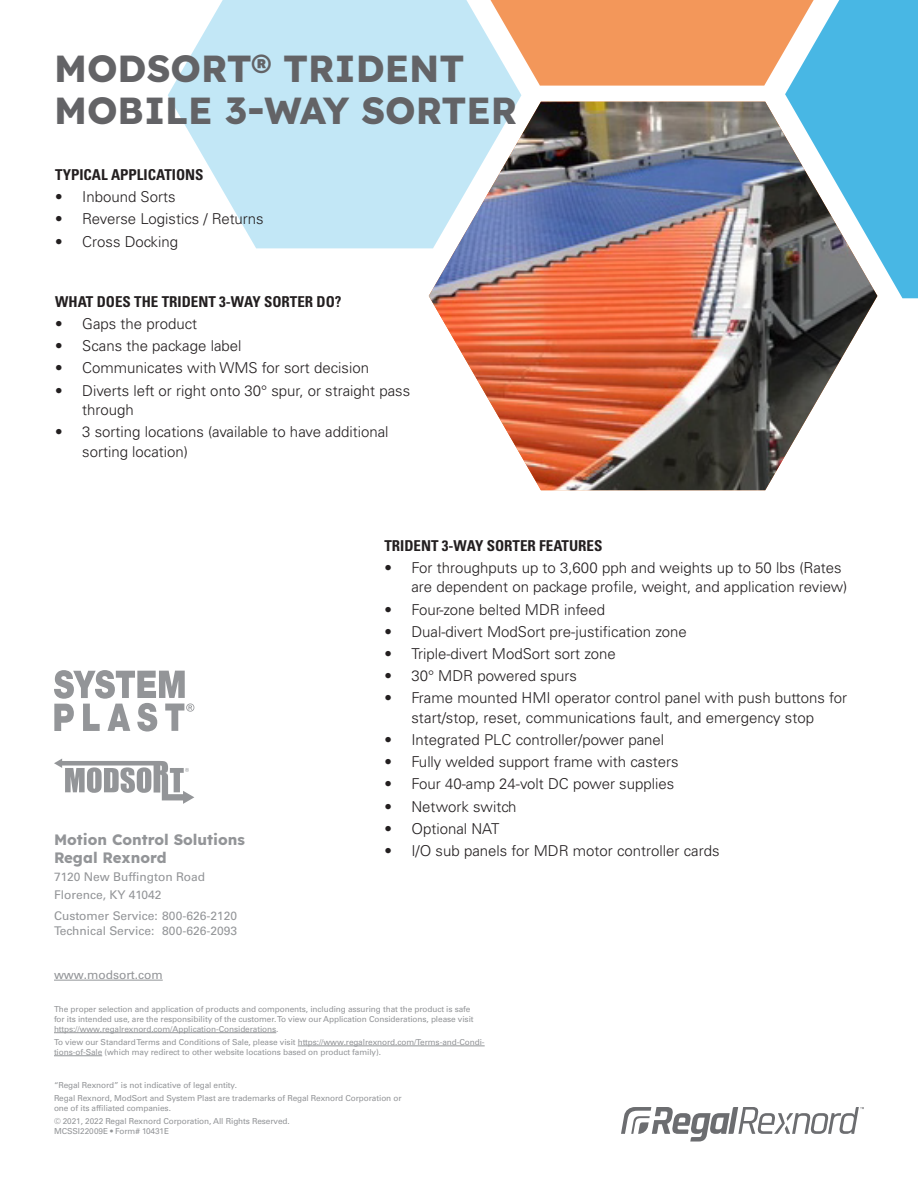
<style>
.page{position:relative;width:918px;height:1188px;background:#fff}
.page>*{position:absolute;margin:0;border:0;box-sizing:border-box;transform-origin:0 0}
.t1{font:700 37.5px/42px "Lexend";color:#636366}
.t2{font:300 15px/19.5px "Univers LT Std";color:#231f20}
.Default_Body_Section{font:700 condensed 15px "Univers LT Std";color:#231f20}
.Regal_Division_Brand{font:700 15px/18px "Lexend";color:#939598}
.Contact_Information{font:12px "Univers LT Std";color:#939598}
.Application_Consider{font:8.25px/9.9px "Univers LT Std";letter-spacing:-.01em;color:#939598}
</style>
<div class="page">
<svg style="left:621px;top:1107px;width:243px;height:35px"></svg>
<hr style="left:54px;top:1032px;width:222px;height:1px;background:#939598">
<hr style="left:298px;top:1046px;width:187px;height:1px;background:#939598">
<hr style="left:54px;top:1056px;width:48px;height:1px;background:#939598">
<hr style="left:54px;top:980px;width:109px;height:1px;background:#939598">
<svg style="left:168px;top:0;width:260px;height:248px;background:#cbeaf7"></svg>
<svg style="left:428px;top:0;width:490px;height:298px"></svg>
<img style="left:429px;top:102px;width:448px;height:388px">
<svg style="left:54px;top:670px;width:140px;height:62px"></svg>
<svg style="left:54px;top:759px;width:140px;height:45px"></svg>
<p class="t1" style="left:54px;top:45px;width:465px">MODSORT® TRIDENT<br>MOBILE 3-WAY SORTER</p>
<p class="Default_Body_Section" style="left:55px;top:166px;width:150px">TYPICAL APPLICATIONS</p>
<p class="t2" style="left:55px;top:187px;width:122px">• Inbound Sorts</p>
<p class="t2" style="left:55px;top:209px;width:210px">• Reverse Logistics / Returns</p>
<p class="t2" style="left:55px;top:232px;width:124px">• Cross Docking</p>
<p class="Default_Body_Section" style="left:55px;top:292px;width:288px">WHAT DOES THE TRIDENT 3-WAY SORTER DO?</p>
<p class="t2" style="left:55px;top:314px;width:144px">• Gaps the product</p>
<p class="t2" style="left:55px;top:336px;width:188px">• Scans the package label</p>
<p class="t2" style="left:55px;top:358px;width:315px">• Communicates with WMS for sort decision</p>
<p class="t2" style="left:82px;top:381px;width:330px;text-indent:-27px">• Diverts left or right onto 30° spur, or straight pass through</p>
<p class="t2" style="left:82px;top:422px;width:308px;text-indent:-27px">• 3 sorting locations (available to have additional sorting location)</p>
<p class="Regal_Division_Brand" style="left:54px;top:830px;width:192px">Motion Control Solutions<br>Regal Rexnord</p>
<p class="Contact_Information" style="left:54px;top:870px;width:153px">7120 New Buffington Road</p>
<p class="Contact_Information" style="left:54px;top:887px;width:109px">Florence, KY 41042</p>
<p class="Contact_Information" style="left:54px;top:909px;width:185px">Customer Service: 800-626-2120</p>
<p class="Contact_Information" style="left:54px;top:924px;width:185px">Technical Service: 800-626-2093</p>
<p class="Contact_Information" style="left:54px;top:967px;width:110px">www.modsort.com</p>
<p class="Default_Body_Section" style="left:384px;top:536px;width:220px">TRIDENT 3-WAY SORTER FEATURES</p>
<p class="t2" style="left:411px;top:558px;width:438px;text-indent:-27px">• For throughputs up to 3,600 pph and weights up to 50 lbs (Rates are dependent on package profile, weight, and application review)</p>
<p class="t2" style="left:384px;top:600px;width:222px">• Four-zone belted MDR infeed</p>
<p class="t2" style="left:384px;top:622px;width:304px">• Dual-divert ModSort pre-justification zone</p>
<p class="t2" style="left:384px;top:644px;width:233px">• Triple-divert ModSort sort zone</p>
<p class="t2" style="left:384px;top:666px;width:194px">• 30° MDR powered spurs</p>
<p class="t2" style="left:384px;top:688px;width:464px;text-align:center">• Frame mounted HMI operator control panel with push buttons for start/stop, reset, communications fault, and emergency stop</p>
<p class="t2" style="left:384px;top:730px;width:281px">• Integrated PLC controller/power panel</p>
<p class="t2" style="left:384px;top:752px;width:296px">• Fully welded support frame with casters</p>
<p class="t2" style="left:384px;top:774px;width:291px">• Four 40-amp 24-volt DC power supplies</p>
<p class="t2" style="left:384px;top:797px;width:134px">• Network switch</p>
<p class="t2" style="left:384px;top:819px;width:117px">• Optional NAT</p>
<p class="t2" style="left:384px;top:841px;width:337px">• I/O sub panels for MDR motor controller cards</p>
<p class="Application_Consider" style="left:54px;top:1004px;width:421px">The proper selection and application of products and components, including assuring that the product is safe for its intended use, are the responsibility of the customer. To view our Application Considerations, please visit https://www.regalrexnord.com/Application-Considerations.</p>
<p class="Application_Consider" style="left:54px;top:1037px;width:432px">To view our Standard Terms and Conditions of Sale, please visit https://www.regalrexnord.com/Terms-and-Condi&shy;tions-of-Sale (which may redirect to other website locations based on product family).</p>
<p class="Application_Consider" style="left:54px;top:1080px;width:184px">“Regal Rexnord” is not indicative of legal entity.</p>
<p class="Application_Consider" style="left:54px;top:1093px;width:349px">Regal Rexnord, ModSort and System Plast are trademarks of Regal Rexnord Corporation or one of its affiliated companies.</p>
<p class="Application_Consider" style="left:54px;top:1116px;width:237px">© 2021, 2022 Regal Rexnord Corporation, All Rights Reserved.<br>MCSSI22009E • Form# 10431E</p>
</div>
